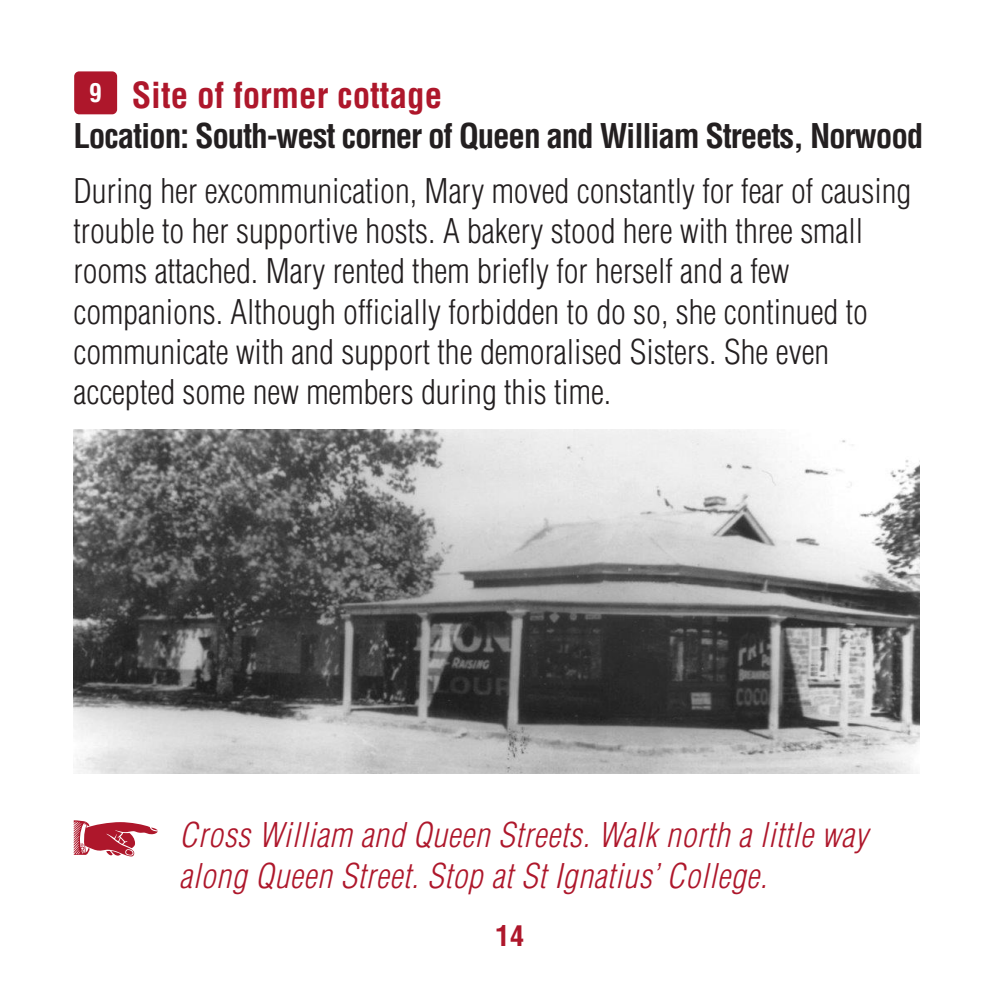
<style>
.page{position:relative;width:993px;height:993px;background:#fff}
.page>*{position:absolute;margin:0;border:0;box-sizing:border-box;transform-origin:0 0}
.t1{font:700 condensed 35px "Helvetica";color:#ae172b}
.t2{font:300 condensed 33.25px/40.2px "Helvetica";color:#231f20}
.t3{font:italic 300 condensed 33.25px/40.2px "Helvetica";letter-spacing:.02em;color:#ae172b}
.t4{font:700 condensed 33.25px "Helvetica";letter-spacing:-.035em;color:#231f20}
.t5{font:700 condensed 28px "Helvetica";color:#ae172b}
.t6{font:700 condensed 25.2px "Helvetica";color:#fff}
</style>
<div class="page">
<img style="left:73px;top:429px;width:846px;height:343px">
<svg style="left:73px;top:820px;width:85px;height:36px"></svg>
<div style="left:74px;top:71px;width:43px;height:43px;background:#ae172b;border-radius:5px"></div>
<p class="t1" style="left:132px;top:74px;width:312px">Site of former cottage</p>
<p class="t4" style="left:73px;top:116px;width:851px">Location: South-west corner of Queen and William Streets, Norwood</p>
<p class="t2" style="left:73px;top:170px;width:839px">During her excommunication, Mary moved constantly for fear of causing trouble to her supportive hosts. A bakery stood here with three small rooms attached. Mary rented them briefly for herself and a few companions. Although officially forbidden to do so, she continued to communicate with and support the demoralised Sisters. She even accepted some new members during this time.</p>
<p class="t6" style="left:89px;top:77px;width:14px">9</p>
<p class="t3" style="left:179px;top:814px;width:689px">Cross William and Queen Streets. Walk north a little way along Queen Street. Stop at St Ignatius’ College.</p>
<p class="t5" style="left:495px;top:918px;width:30px">14</p>
</div>
